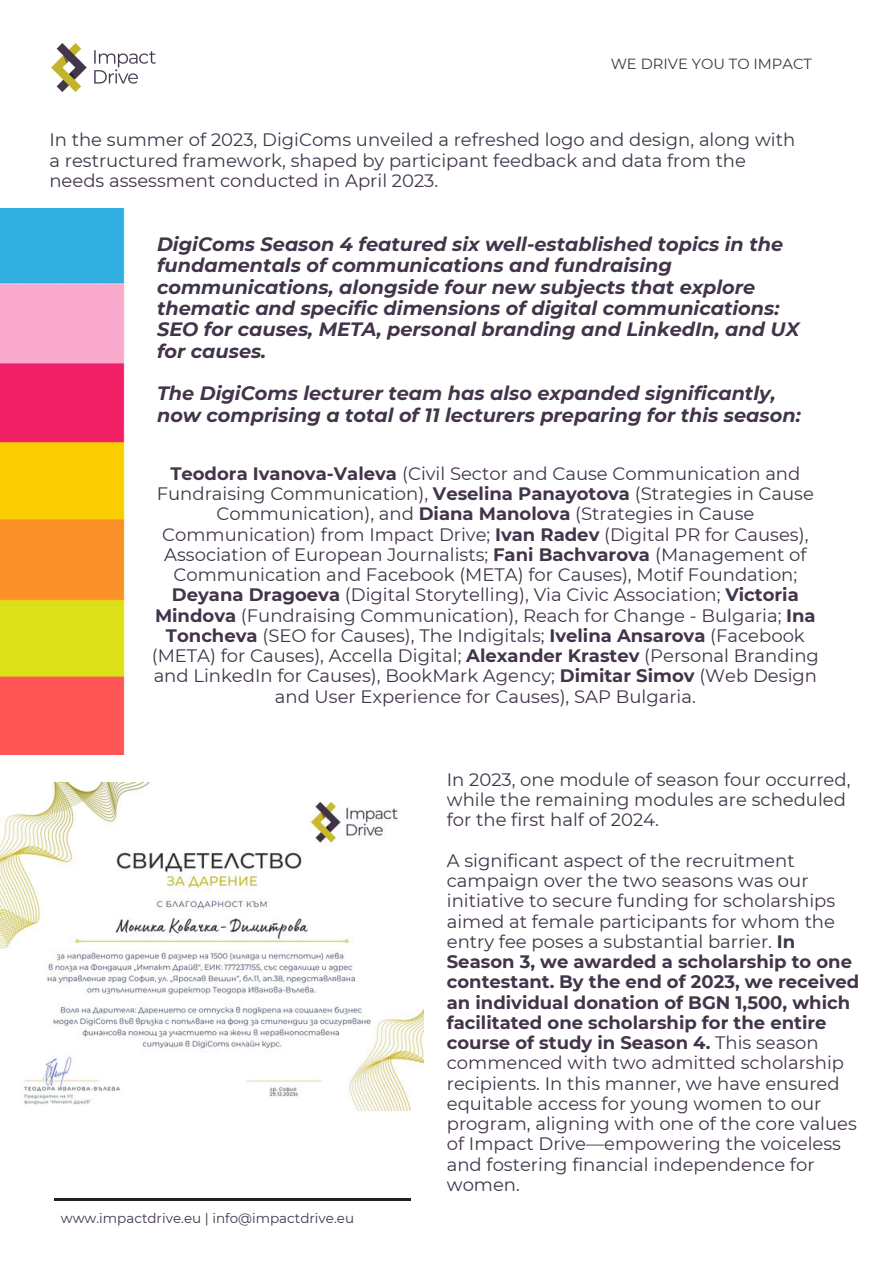
<style>
.page{position:relative;width:894px;height:1264px;background:#fff}
.page>*{position:absolute;margin:0;border:0;box-sizing:border-box;transform-origin:0 0}
.t1{font:italic 700 19.2px/21.3px "Montserrat";color:#423449}
.t2{font:18px/20.2px "Montserrat";color:#423449}
.t3{font:14.7px "Montserrat";color:#423449}
.t4{font:13.5px "Montserrat";color:#423449}
.s1{font-weight:700}
</style>
<div class="page">
<img style="left:51px;top:43px;width:105px;height:49px">
<hr style="left:54px;top:1198px;width:356px;height:2px;background:#231f20">
<img style="left:0;top:209px;width:125px;height:545px">
<img style="left:0;top:783px;width:423px;height:327px">
<p class="t3" style="left:610px;top:54px;width:203px">WE DRIVE YOU TO IMPACT</p>
<h2 class="t2" style="left:49px;top:130px;width:747px">In the summer of 2023, DigiComs unveiled a refreshed logo and design, along with a restructured framework, shaped by participant feedback and data from the needs assessment conducted in April 2023.</h2>
<p class="t1" style="left:157px;top:233px;width:644px">DigiComs Season 4 featured six well-established topics in the fundamentals of communications and fundraising communications, alongside four new subjects that explore thematic and specific dimensions of digital communications:<br>SEO for causes, META, personal branding and LinkedIn, and UX for causes.</p>
<h1 class="t1" style="left:157px;top:383px;width:645px">The DigiComs lecturer team has also expanded significantly, now comprising a total of 11 lecturers preparing for this season:</h1>
<h1 class="t2" style="left:152px;top:463px;width:668px;text-align:center"><span class="s1">Teodora Ivanova-Valeva</span> (Civil Sector and Cause Communication and Fundraising Communication), <span class="s1">Veselina Panayotova</span> (Strategies in Cause Communication), and <span class="s1">Diana Manolova</span> (Strategies in Cause Communication) from Impact Drive; <span class="s1">Ivan Radev</span> (Digital PR for Causes), Association of European Journalists; <span class="s1">Fani Bachvarova</span> (Management of Communication and Facebook (META) for Causes), Motif Foundation; <span class="s1">Deyana Dragoeva</span> (Digital Storytelling), Via Civic Association; <span class="s1">Victoria Mindova</span> (Fundraising Communication), Reach for Change - Bulgaria; <span class="s1">Ina Toncheva</span> (SEO for Causes), The Indigitals; <span class="s1">Ivelina Ansarova</span> (Facebook (META) for Causes), Accella Digital; <span class="s1">Alexander Krastev</span> (Personal Branding and LinkedIn for Causes), BookMark Agency; <span class="s1">Dimitar Simov</span> (Web Design and User Experience for Causes), SAP Bulgaria.</h1>
<h3 class="t4" style="left:61px;top:1210px;width:295px">www.impactdrive.eu | info@impactdrive.eu</h3>
<h2 class="t2" style="left:446px;top:769px;width:405px">In 2023, one module of season four occurred, while the remaining modules are scheduled for the first half of 2024.</h2>
<p class="t2" style="left:446px;top:850px;width:414px">A significant aspect of the recruitment campaign over the two seasons was our initiative to secure funding for scholarships aimed at female participants for whom the entry fee poses a substantial barrier. <span class="s1">In Season 3, we awarded a scholarship to one contestant. By the end of 2023, we received an individual donation of BGN 1,500, which facilitated one scholarship for the entire course of study in Season 4.</span> This season commenced with two admitted scholarship recipients. In this manner, we have ensured equitable access for young women to our program, aligning with one of the core values of Impact Drive—empowering the voiceless and fostering financial independence for women.</p>
</div>
